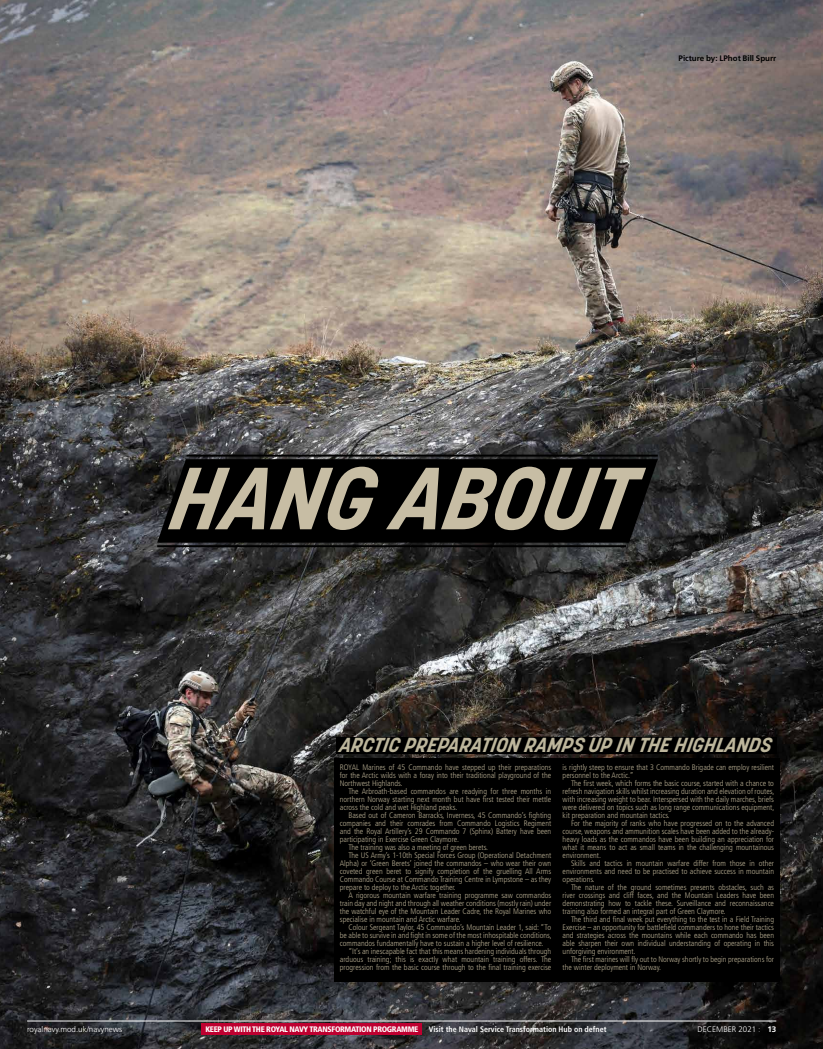
<style>
.page{position:relative;width:823px;height:1049px;background:#fff}
.page>*{position:absolute;margin:0;border:0;box-sizing:border-box;transform-origin:0 0}
.t1{font:italic 700 87.2px "Korolev";color:#c7bda4}
.t2{font:italic 700 20.2px "Korolev";color:#bdb69c}
.t3{font:300 condensed 8px/8px "Frutiger LT Std";color:#b6ac91;text-align:justify}
.t4{font:900 condensed 8px "Frutiger LT Std";letter-spacing:-.04em;color:#fff}
.t5{font:700 condensed 8px "Frutiger LT Std";color:#fff}
.t6{font:300 8px "Frutiger LT Std";color:#fff}
.t7{font:700 8px "Frutiger LT Std";color:#000}
.s1{font-family:"Whitney"}
.s2{font-weight:700}
</style>
<div class="page">
<img style="left:0;top:0;width:822px;height:1049px">
<div style="left:335px;top:737px;width:441px;height:17px;background:#000"></div>
<hr style="left:27px;top:1021px;width:748px;height:1px;background:#fff">
<div style="left:201px;top:1024px;width:221px;height:11px;background:#be0030"></div>
<svg style="left:157px;top:459px;width:500px;height:84px;fill:#000"></svg>
<div style="left:334px;top:758px;width:445px;height:224px;background:#000"></div>
<hr style="left:157px;top:545px;width:468px;height:2px;background:#000">
<hr style="left:186px;top:455px;width:471px;height:2px;background:#000">
<p class="t7" style="left:678px;top:54px;width:99px">Picture by: LPhot Bill Spurr</p>
<h1 class="t1" style="left:168px;top:443px;width:464px">HA NG A BOU T</h1>
<h2 class="t2" style="left:339px;top:732px;width:436px">A RCTIC PREPA RATION RA MPS UP IN THE HIGHLA NDS</h2>
<p class="t3" style="left:339px;top:763px;width:213px">ROYAL Marines of 45 Commando have stepped up their preparations for the Arctic wilds with a foray into their traditional playground of the Northwest Highlands.</p>
<p class="t3" style="left:339px;top:787px;width:213px;text-indent:9px">The Arbroath-based commandos are readying for three months in northern Norway starting next month but have first tested their mettle across the cold and wet Highland peaks.</p>
<p class="t3" style="left:348px;top:811px;width:204px">Based out of Cameron Barracks, Inverness, 45 Commando’s fighting</p>
<p class="t3" style="left:339px;top:819px;width:213px">companies and their comrades from Commando Logistics Regiment</p>
<p class="t3" style="left:339px;top:827px;width:213px">and the Royal Artillery’s 29 Commando 7 (Sphinx) Battery have been</p>
<p class="t3" style="left:339px;top:835px;width:120px">participating in Exercise Green Claymore.</p>
<p class="t3" style="left:348px;top:843px;width:141px">The training was also a meeting of green berets.</p>
<p class="t3" style="left:348px;top:851px;width:204px">The US Army’s 1-10th Special Forces Group (Operational Detachment</p>
<p class="t3" style="left:339px;top:859px;width:213px">Alpha) or ‘Green Berets’ joined the commandos – who wear their own</p>
<p class="t3" style="left:339px;top:867px;width:213px">coveted green beret to signify completion of the gruelling All Arms</p>
<p class="t3" style="left:339px;top:875px;width:213px">Commando Course at Commando Training Centre in Lympstone – as they</p>
<p class="t3" style="left:339px;top:883px;width:117px">prepare to deploy to the Arctic together.</p>
<p class="t3" style="left:348px;top:891px;width:204px">A rigorous mountain warfare training programme saw commandos</p>
<p class="t3" style="left:339px;top:899px;width:213px">train day and night and through all weather conditions (mostly rain) under</p>
<p class="t3" style="left:339px;top:907px;width:213px">the watchful eye of the Mountain Leader Cadre, the Royal Marines who</p>
<p class="t3" style="left:339px;top:915px;width:122px">specialise in mountain and Arctic warfare.</p>
<p class="t3" style="left:348px;top:923px;width:204px">Colour Sergeant Taylor, 45 Commando’s Mountain Leader 1, said: “To</p>
<p class="t3" style="left:339px;top:931px;width:213px">be able to survive in and fight in some of the most inhospitable conditions,</p>
<p class="t3" style="left:339px;top:939px;width:205px">commandos fundamentally have to sustain a higher level of resilience.</p>
<p class="t3" style="left:348px;top:947px;width:204px">“It’s an inescapable fact that this means hardening individuals through</p>
<p class="t3" style="left:339px;top:955px;width:213px">arduous training; this is exactly what mountain training offers. The</p>
<p class="t3" style="left:339px;top:963px;width:213px">progression from the basic course through to the final training exercise</p>
<p class="t3" style="left:562px;top:763px;width:213px">is rightly steep to ensure that 3 Commando Brigade can employ resilient personnel to the Arctic.”</p>
<p class="t3" style="left:562px;top:779px;width:213px;text-indent:9px">The first week, which forms the basic course, started with a chance to refresh navigation skills whilst increasing duration and elevation of routes, with increasing weight to bear. Interspersed with the daily marches, briefs were delivered on topics such as long range communications equipment, kit preparation and mountain tactics.</p>
<p class="t3" style="left:562px;top:819px;width:213px;text-indent:9px">For the majority of ranks who have progressed on to the advanced course, weapons and ammunition scales have been added to the already&shy;heavy loads as the commandos have been building an appreciation for what it means to act as small teams in the challenging mountainous environment.</p>
<p class="t3" style="left:562px;top:859px;width:213px;text-indent:9px">Skills and tactics in mountain warfare differ from those in other environments and need to be practised to achieve success in mountain operations.</p>
<p class="t3" style="left:562px;top:883px;width:213px;text-indent:9px">The nature of the ground sometimes presents obstacles, such as river crossings and cliff faces, and the Mountain Leaders have been demonstrating how to tackle these. Surveillance and reconnaissance training also formed an integral part of Green Claymore.</p>
<p class="t3" style="left:562px;top:915px;width:213px;text-indent:9px">The third and final week put everything to the test in a Field Training Exercise – an opportunity for battlefield commanders to hone their tactics and strategies across the mountains while each commando has been able sharpen their own individual understanding of operating in this unforgiving environment.</p>
<p class="t3" style="left:562px;top:955px;width:213px;text-indent:9px">The first marines will fly out to Norway shortly to begin preparations for the winter deployment in Norway.</p>
<p class="t6" style="left:27px;top:1025px;width:97px">royalnavy.mod.uk/navynews</p>
<p class="t4" style="left:205px;top:1025px;width:214px">KEEP UP WITH THE ROYAL NAVY TRANSFORMATION PROGRAMME</p>
<p class="t5" style="left:428px;top:1025px;width:179px">Visit the Naval Service Transformation Hub on defnet</p>
<p class="t6" style="left:697px;top:1025px;width:80px">DECEMBER 2021 <span class="s1">:</span> <span class="s2">13</span></p>
</div>
